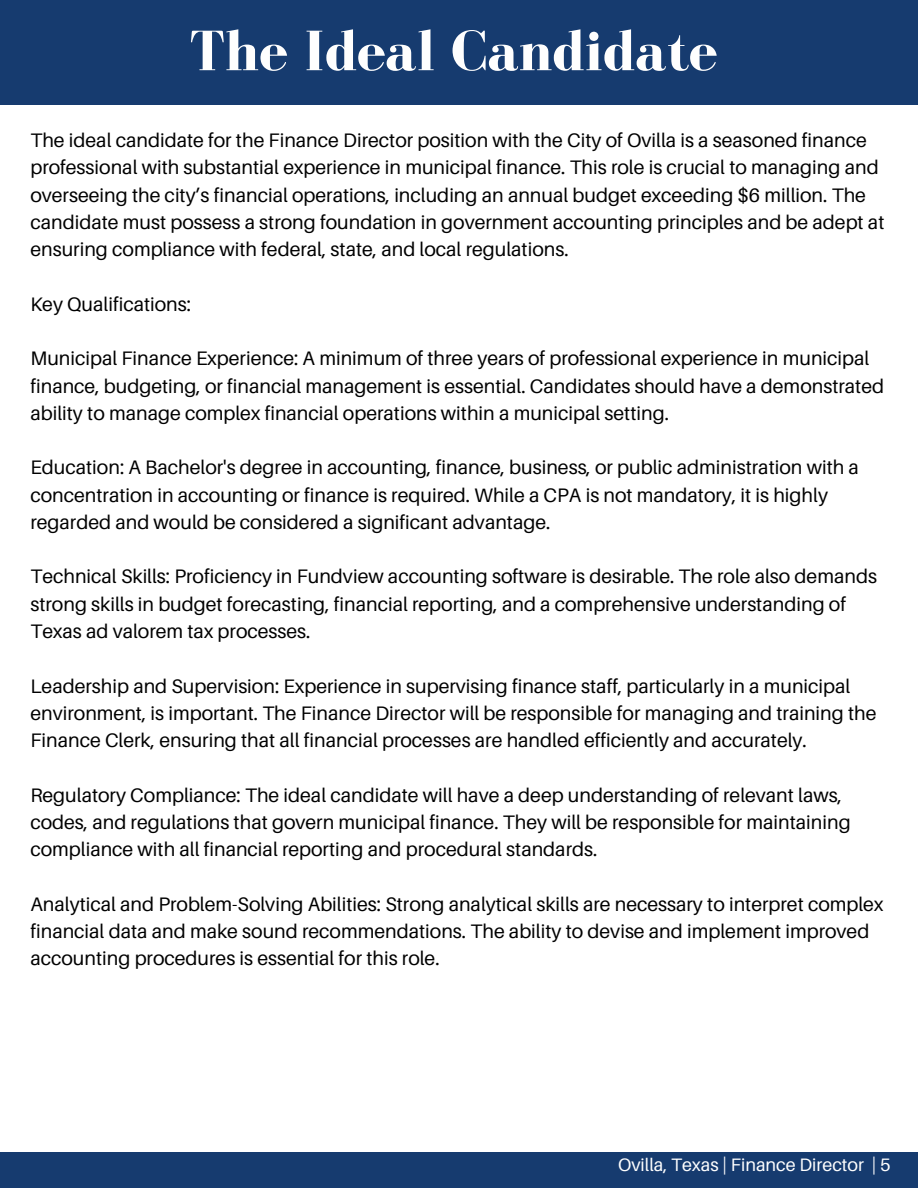
<style>
.page{position:relative;width:918px;height:1188px;background:#fff}
.page>*{position:absolute;margin:0;border:0;box-sizing:border-box;transform-origin:0 0}
.t1{font:700 58.5px "Bodoni FLF";color:#fefefe}
.t2{font:19.5px/27.3px "Aileron";color:#000}
.t3{font:18px "Aileron";color:#fff}
</style>
<div class="page">
<div style="left:0;top:0;width:918px;height:104px;background:#163b6f"></div>
<div style="left:0;top:1152px;width:918px;height:36px;background:#163b6f"></div>
<p class="t1" style="left:190px;top:19px;width:529px">The Ideal Candidate</p>
<h1 class="t2" style="left:30px;top:126px;width:856px">The ideal candidate for the Finance Director position with the City of Ovilla is a seasoned finance professional with substantial experience in municipal finance. This role is crucial to managing and overseeing the city’s financial operations, including an annual budget exceeding $6 million. The candidate must possess a strong foundation in government accounting principles and be adept at ensuring compliance with federal, state, and local regulations.</h1>
<p class="t2" style="left:30px;top:290px;width:162px">Key Qualifications:</p>
<p class="t2" style="left:30px;top:344px;width:855px">Municipal Finance Experience: A minimum of three years of professional experience in municipal finance, budgeting, or financial management is essential. Candidates should have a demonstrated ability to manage complex financial operations within a municipal setting.</p>
<p class="t2" style="left:30px;top:454px;width:830px">Education: A Bachelor's degree in accounting, finance, business, or public administration with a concentration in accounting or finance is required. While a CPA is not mandatory, it is highly regarded and would be considered a significant advantage.</p>
<p class="t2" style="left:30px;top:563px;width:848px">Technical Skills: Proficiency in Fundview accounting software is desirable. The role also demands strong skills in budget forecasting, financial reporting, and a comprehensive understanding of<br>Texas ad valorem tax processes.</p>
<p class="t2" style="left:30px;top:672px;width:848px">Leadership and Supervision: Experience in supervising finance staff, particularly in a municipal environment, is important. The Finance Director will be responsible for managing and training the<br>Finance Clerk, ensuring that all financial processes are handled efficiently and accurately.</p>
<p class="t2" style="left:30px;top:781px;width:822px">Regulatory Compliance: The ideal candidate will have a deep understanding of relevant laws, codes, and regulations that govern municipal finance. They will be responsible for maintaining compliance with all financial reporting and procedural standards.</p>
<p class="t2" style="left:30px;top:890px;width:855px">Analytical and Problem-Solving Abilities: Strong analytical skills are necessary to interpret complex financial data and make sound recommendations. The ability to devise and implement improved accounting procedures is essential for this role.</p>
<p class="t3" style="left:618px;top:1154px;width:274px">Ovilla, Texas | Finance Director | 5</p>
</div>
